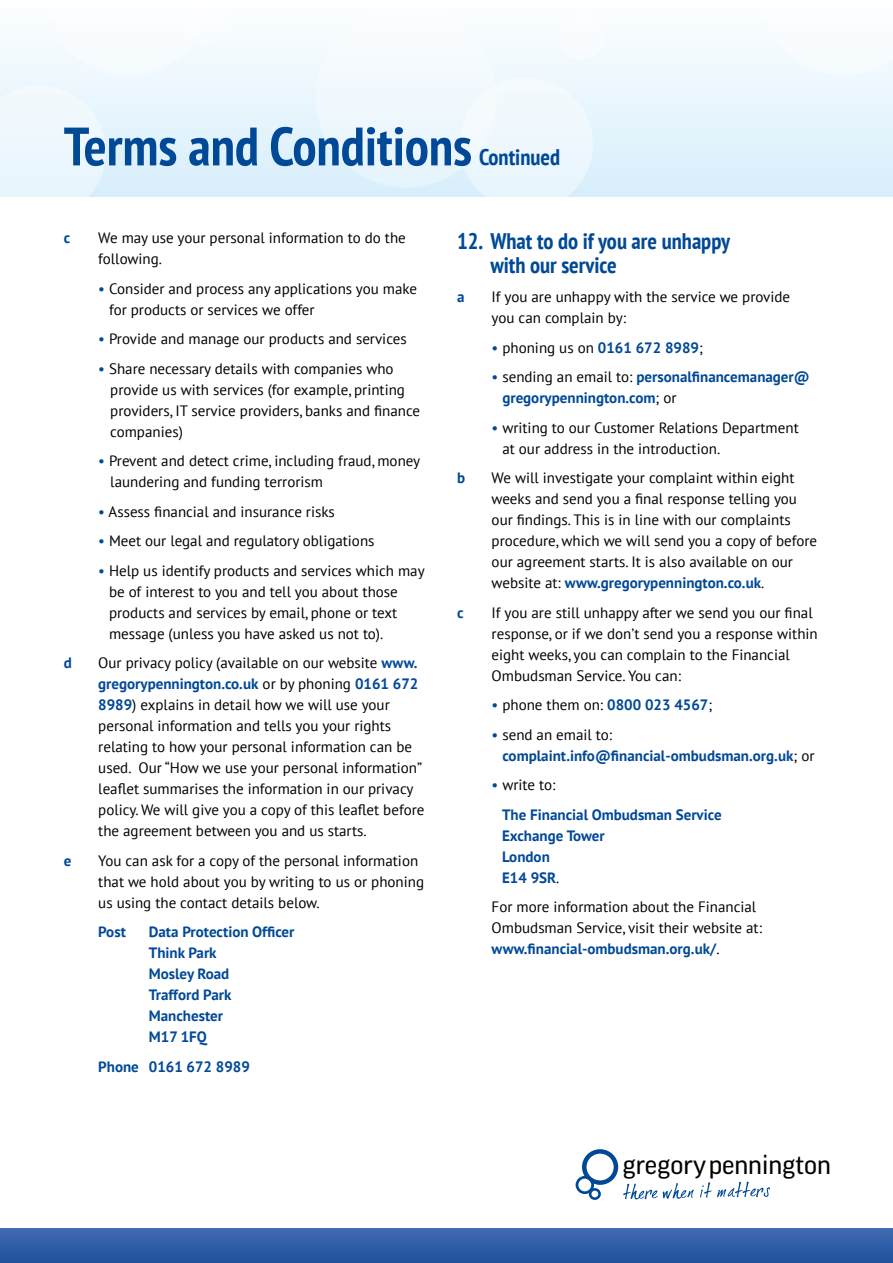
<style>
.page{position:relative;width:893px;height:1263px;background:#fff}
.page>*{position:absolute;margin:0;border:0;box-sizing:border-box;transform-origin:0 0}
.t1{font:700 condensed 54px "PT Sans";color:#004996}
.t2{font:26.55px "Good Balt";color:#000}
.t3{font:700 condensed 22.5px/24px "PT Sans";color:#004996}
.t4{font:15px/21px "PT Sans";color:#000}
.t5{font:700 15px/21px "PT Sans";color:#004996}
.s1{color:#004996}
.s2{font-weight:700;color:#004996}
.s3{font-weight:400}
.s4{font-weight:400;color:#000}
</style>
<div class="page">
<div style="left:0;top:1229px;width:893px;height:34px;background:linear-gradient(to bottom,#406ab2,#20519e)"></div>
<svg style="left:700px;top:1181px;width:70px;height:17px"></svg>
<svg style="left:576px;top:1149px;width:118px;height:51px"></svg>
<div style="left:0;top:0;width:893px;height:197px;background:linear-gradient(to bottom,#fdfeff,#d7eefb)"></div>
<div style="left:0;top:86px;width:106px;height:111px;background:#edf7fd"></div>
<div style="left:460px;top:78px;width:133px;height:133px;background:#edf8fd;border-radius:50%"></div>
<div style="left:316px;top:7px;width:181px;height:181px;background:#f2f9fd;border-radius:50%"></div>
<div style="left:559px;top:15px;width:45px;height:45px;background:#fff;border-radius:50%"></div>
<svg style="left:763px;top:0;width:130px;height:76px"></svg>
<svg style="left:47px;top:0;width:183px;height:76px"></svg>
<h1 class="t1" style="left:64px;top:111px;width:410px">Terms and Conditions</h1>
<h3 class="t3" style="left:479px;top:145px;width:83px">Continued</h3>
<p class="t5" style="left:64px;top:227px;width:8px">c</p>
<p class="t4" style="left:98px;top:227px;width:309px">We may use your personal information to do the following.</p>
<p class="t4" style="left:109px;top:277px;width:310px;text-indent:-11px"><span class="s1">•</span> Consider and process any applications you make for products or services we offer</p>
<p class="t4" style="left:98px;top:328px;width:310px"><span class="s1">•</span> Provide and manage our products and services</p>
<p class="t4" style="left:110px;top:357px;width:311px;text-indent:-12px"><span class="s1">•</span> Share necessary details with companies who provide us with services (for example, printing providers, IT service providers, banks and finance companies)</p>
<p class="t4" style="left:110px;top:450px;width:311px;text-indent:-12px"><span class="s1">•</span> Prevent and detect crime, including fraud, money laundering and funding terrorism</p>
<p class="t4" style="left:98px;top:500px;width:238px"><span class="s1">•</span> Assess financial and insurance risks</p>
<p class="t4" style="left:98px;top:530px;width:278px"><span class="s1">•</span> Meet our legal and regulatory obligations</p>
<p class="t4" style="left:109px;top:559px;width:317px;text-indent:-11px"><span class="s1">•</span> Help us identify products and services which may be of interest to you and tell you about those products and services by email, phone or text message (unless you have asked us not to).</p>
<p class="t5" style="left:64px;top:652px;width:10px">d</p>
<p class="t4" style="left:98px;top:652px;width:328px">Our privacy policy (available on our website <span class="s2">www. gregorypennington.co.uk</span> or by phoning <span class="s2">0161 672<br>8989</span>) explains in detail how we will use your personal information and tells you your rights relating to how your personal information can be used. Our “How we use your personal information” leaflet summarises the information in our privacy policy. We will give you a copy of this leaflet before the agreement between you and us starts.</p>
<p class="t5" style="left:64px;top:849px;width:9px">e</p>
<p class="t4" style="left:98px;top:849px;width:327px">You can ask for a copy of the personal information that we hold about you by writing to us or phoning us using the contact details below.</p>
<p class="t5" style="left:98px;top:921px;width:29px">Post</p>
<p class="t5" style="left:149px;top:921px;width:147px">Data Protection Officer<br>Think Park<br>Mosley Road<br>Trafford Park<br>Manchester<br>M17 1FQ</p>
<p class="t5" style="left:98px;top:1055px;width:153px">Phone 0161 672 8989</p>
<h3 class="t3" style="left:490px;top:228px;width:241px;text-indent:-33px">12. What to do if you are unhappy with our service</h3>
<p class="t5" style="left:457px;top:286px;width:9px">a</p>
<p class="t4" style="left:492px;top:286px;width:300px">If you are unhappy with the service we provide you can complain by:</p>
<p class="t4" style="left:492px;top:336px;width:213px"><span class="s1">•</span> phoning us on <span class="s2">0161 672 8989</span>;</p>
<p class="t5" style="left:502px;top:366px;width:309px;text-indent:-11px"><span class="s3">•</span> <span class="s4">sending an email to:</span> personalfinancemanager@ gregorypennington.com<span class="s4">; or</span></p>
<p class="t4" style="left:502px;top:417px;width:298px;text-indent:-11px"><span class="s1">•</span> writing to our Customer Relations Department at our address in the introduction.</p>
<p class="t5" style="left:457px;top:467px;width:10px">b</p>
<p class="t4" style="left:492px;top:467px;width:327px">We will investigate your complaint within eight weeks and send you a final response telling you our findings. This is in line with our complaints procedure, which we will send you a copy of before our agreement starts. It is also available on our website at: <span class="s2">www.gregorypennington.co.uk</span>.</p>
<p class="t5" style="left:457px;top:602px;width:8px">c</p>
<p class="t4" style="left:492px;top:602px;width:328px">If you are still unhappy after we send you our final response, or if we don’t send you a response within eight weeks, you can complain to the Financial Ombudsman Service. You can:</p>
<p class="t4" style="left:492px;top:694px;width:222px"><span class="s1">•</span> phone them on: <span class="s2">0800 023 4567</span>;</p>
<p class="t5" style="left:502px;top:724px;width:314px;text-indent:-11px"><span class="s3">•</span> <span class="s4">send an email to: </span>complaint.info@financial-ombudsman.org.uk<span class="s4">; or</span></p>
<p class="t5" style="left:502px;top:770px;width:221px;line-height:29.5px;text-indent:-10px"><span class="s3">•</span> <span class="s4">write to:<br></span>The Financial Ombudsman Service</p>
<p class="t5" style="left:502px;top:825px;width:104px">Exchange Tower<br>London<br>E14 9SR<span class="s4">.</span></p>
<p class="t4" style="left:492px;top:896px;width:272px">For more information about the Financial<br>Ombudsman Service, visit their website at: <span class="s2">www.financial-ombudsman.org.uk/</span>.</p>
<h2 class="t2" style="left:623px;top:1150px;width:210px">gregory pennington</h2>
</div>
